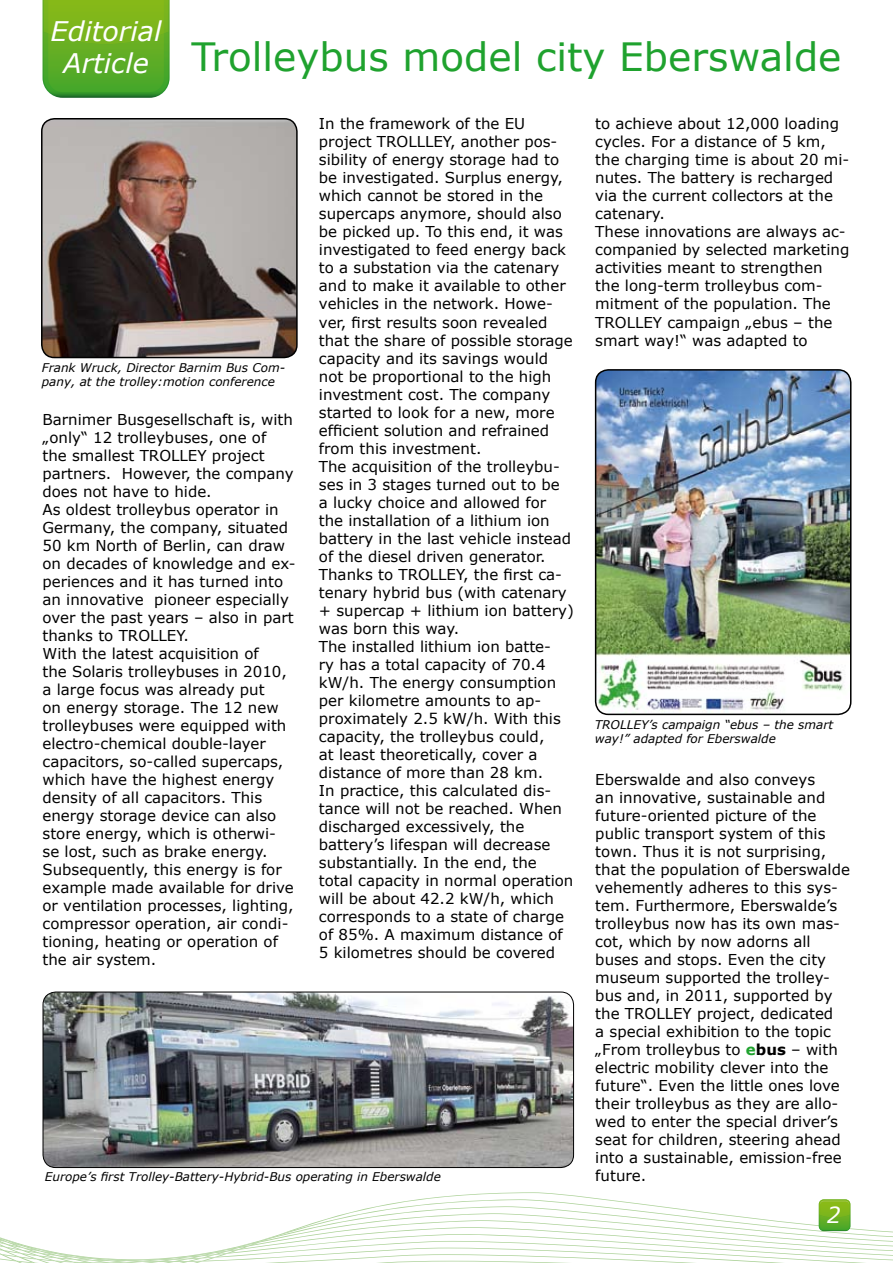
<style>
.page{position:relative;width:893px;height:1263px;background:#fff}
.page>*{position:absolute;margin:0;border:0;box-sizing:border-box;transform-origin:0 0}
.t1{font:39px "Verdana";color:#1fa22e}
.t2{font:italic 27px/32.4px "Verdana";color:#fff;text-align:center}
.t3{font:italic 22.2px "Verdana";color:#fff}
.t4{font:15px/18px "Verdana";color:#000}
.t5{font:italic 12px/14.4px "Verdana";color:#000}
.s1{font-weight:700;color:#1fa22e}
.s2{font-weight:700}
</style>
<div class="page">
<svg style="left:0;top:1001px;width:893px;height:262px"></svg>
<svg style="left:819px;top:1199px;width:31px;height:32px"></svg>
<svg style="left:43px;top:0;width:127px;height:98px;background:#67ae26"></svg>
<img style="left:42px;top:119px;width:255px;height:238px">
<div style="left:41px;top:118px;width:257px;height:240px;border:2px solid #000;border-radius:13px"></div>
<img style="left:43px;top:992px;width:531px;height:175px">
<div style="left:43px;top:991px;width:531px;height:177px;border:1px solid #000;border-radius:13px"></div>
<img style="left:596px;top:370px;width:255px;height:343px">
<div style="left:595px;top:369px;width:256px;height:346px;border:2px solid #000;border-radius:13px"></div>
<h2 class="t2" style="left:51px;top:15px;width:112px">Editorial<br>Article</h2>
<h1 class="t1" style="left:191px;top:32px;width:652px">Trolleybus model city Eberswalde</h1>
<p class="t4" style="left:319px;top:115px;width:256px">In the framework of the EU project TROLLLEY, another pos&shy;sibility of energy storage had to be investigated. Surplus energy, which cannot be stored in the supercaps anymore, should also be picked up. To this end, it was investigated to feed energy back to a substation via the catenary and to make it available to other vehicles in the network. Howe&shy;ver, first results soon revealed that the share of possible storage capacity and its savings would not be proportional to the high investment cost. The company started to look for a new, more efficient solution and refrained from this investment.<br>The acquisition of the trolleybu&shy;ses in 3 stages turned out to be<br>a lucky choice and allowed for the installation of a lithium ion battery in the last vehicle instead of the diesel driven generator.<br>Thanks to TROLLEY, the first ca&shy;tenary hybrid bus (with catenary + supercap + lithium ion battery) was born this way.<br>The installed lithium ion batte-<br>ry has a total capacity of 70.4 kW/h. The energy consumption per kilometre amounts to ap&shy;proximately 2.5 kW/h. With this capacity, the trolleybus could,<br>at least theoretically, cover a distance of more than 28 km.<br>In practice, this calculated dis&shy;tance will not be reached. When discharged excessively, the battery’s lifespan will decrease substantially. In the end, the total capacity in normal operation will be about 42.2 kW/h, which corresponds to a state of charge of 85%. A maximum distance of<br>5 kilometres should be covered</p>
<p class="t4" style="left:595px;top:115px;width:256px">to achieve about 12,000 loading cycles. For a distance of 5 km, the charging time is about 20 mi&shy;nutes. The battery is recharged via the current collectors at the catenary.<br>These innovations are always ac&shy;companied by selected marketing activities meant to strengthen the long-term trolleybus com&shy;mitment of the population. The<br>TROLLEY campaign „ebus – the smart way!“ was adapted to</p>
<p class="t5" style="left:42px;top:360px;width:245px">Frank Wruck, Director Barnim Bus Com&shy;pany, at the trolley:motion conference</p>
<p class="t4" style="left:43px;top:411px;width:255px">Barnimer Busgesellschaft is, with „only“ 12 trolleybuses, one of<br>the smallest TROLLEY project partners. However, the company does not have to hide.<br>As oldest trolleybus operator in<br>Germany, the company, situated<br>50 km North of Berlin, can draw on decades of knowledge and ex&shy;periences and it has turned into an innovative pioneer especially over the past years – also in part thanks to TROLLEY.<br>With the latest acquisition of<br>the Solaris trolleybuses in 2010, a large focus was already put<br>on energy storage. The 12 new trolleybuses were equipped with electro-chemical double-layer capacitors, so-called supercaps, which have the highest energy density of all capacitors. This energy storage device can also store energy, which is otherwi&shy;se lost, such as brake energy.<br>Subsequently, this energy is for example made available for drive or ventilation processes, lighting, compressor operation, air condi&shy;tioning, heating or operation of the air system.</p>
<p class="t5" style="left:595px;top:717px;width:240px">TROLLEY’s campaign “ebus – the smart way!” adapted for Eberswalde</p>
<p class="t4" style="left:595px;top:771px;width:256px">Eberswalde and also conveys<br>an innovative, sustainable and future-oriented picture of the public transport system of this town. Thus it is not surprising, that the population of Eberswalde vehemently adheres to this sys&shy;tem. Furthermore, Eberswalde’s trolleybus now has its own mas&shy;cot, which by now adorns all buses and stops. Even the city museum supported the trolley&shy;bus and, in 2011, supported by the TROLLEY project, dedicated<br>a special exhibition to the topic „From trolleybus to <span class="s1">e</span><span class="s2">bus</span> – with electric mobility clever into the future“. Even the little ones love their trolleybus as they are allo&shy;wed to enter the special driver’s seat for children, steering ahead into a sustainable, emission-free future.</p>
<p class="t5" style="left:45px;top:1170px;width:397px">Europe’s first Trolley-Battery-Hybrid-Bus operating in Eberswalde</p>
<h3 class="t3" style="left:827px;top:1201px;width:16px">2</h3>
</div>
